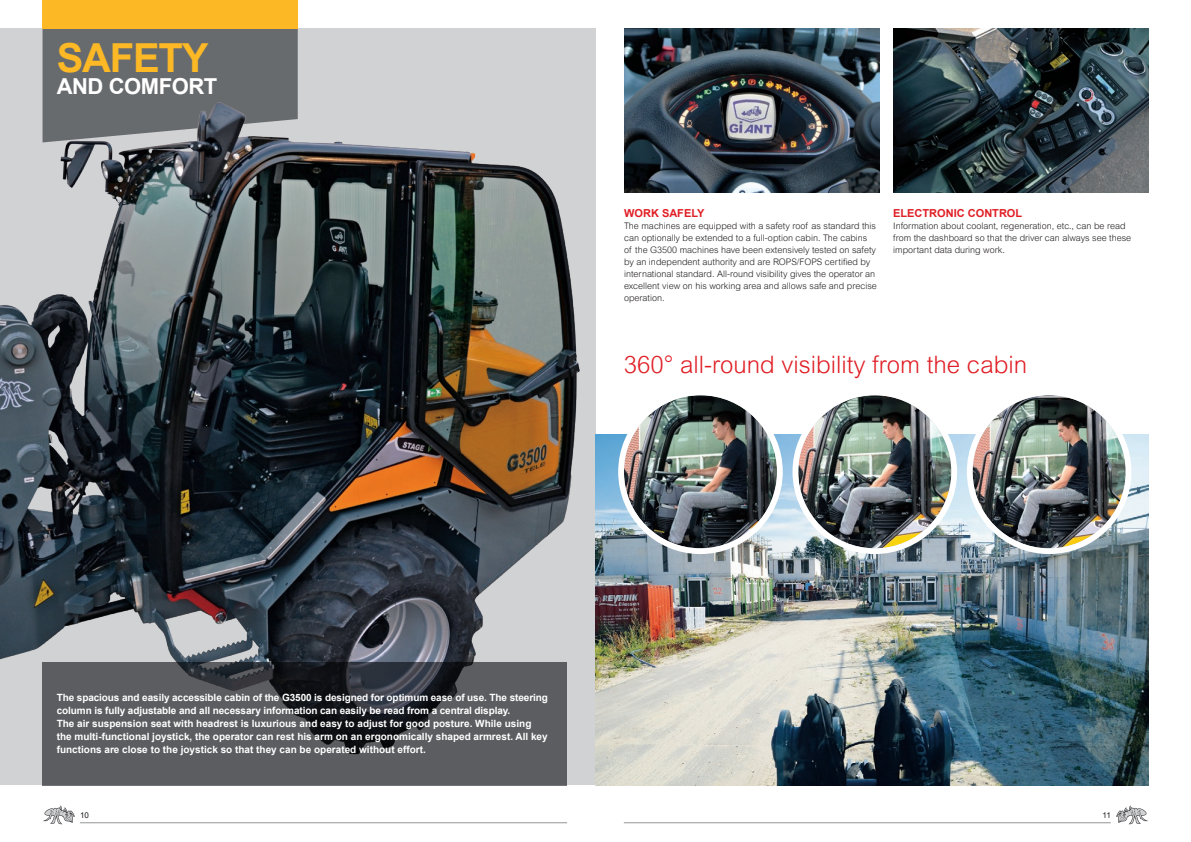
<style>
.page{position:relative;width:1191px;height:842px;background:#fff}
.page>*{position:absolute;margin:0;border:0;box-sizing:border-box;transform-origin:0 0}
.t1{font:700 40px "Arial";letter-spacing:-.03em;color:#fcb825}
.t2{font:300 24px "Arial";color:#e01e25}
.t3{font:700 22px "Arial";letter-spacing:-.02em;color:#fff}
.t4{font:700 11px "Arial";color:#e01e25}
.t5{font:700 10px/13px "Arial";color:#fff}
.t6{font:300 9px/12px "Arial";color:#231f20}
.t7{font:8px "Arial";color:#231f20}
</style>
<div class="page">
<div style="left:0;top:28px;width:595px;height:757px;background:#d1d2d4"></div>
<div style="left:43px;top:28px;width:255px;height:66px;background:#686b6e"></div>
<div style="left:43px;top:0;width:255px;height:28px;background:#fcb825"></div>
<img style="left:0;top:94px;width:580px;height:691px">
<img style="left:893px;top:28px;width:255px;height:165px">
<img style="left:624px;top:28px;width:255px;height:165px">
<img style="left:595px;top:434px;width:553px;height:351px">
<svg style="left:969px;top:392px;width:159px;height:159px"></svg>
<img style="left:972px;top:395px;width:153px;height:153px;border-radius:77px">
<div style="left:967px;top:389px;width:164px;height:165px;border:6px solid #fff;border-radius:50%"></div>
<svg style="left:621px;top:392px;width:159px;height:159px"></svg>
<img style="left:624px;top:395px;width:153px;height:153px;border-radius:77px">
<div style="left:618px;top:389px;width:164px;height:165px;border:6px solid #fff;border-radius:50%"></div>
<svg style="left:795px;top:392px;width:159px;height:159px"></svg>
<img style="left:798px;top:395px;width:153px;height:153px;border-radius:77px">
<div style="left:792px;top:389px;width:165px;height:165px;border:6px solid #fff;border-radius:50%"></div>
<svg style="left:43px;top:662px;width:524px;height:123px;background:#4e4f54"></svg>
<svg style="left:43px;top:805px;width:32px;height:19px"></svg>
<svg style="left:1116px;top:805px;width:32px;height:19px"></svg>
<hr style="left:80px;top:822px;width:487px;height:1px;background:#939598">
<hr style="left:624px;top:822px;width:486px;height:1px;background:#939598">
<h1 class="t1" style="left:57px;top:31px;width:153px">SAFETY</h1>
<h3 class="t3" style="left:57px;top:71px;width:162px">AND COMFORT</h3>
<p class="t4" style="left:624px;top:206px;width:82px">WORK SAFELY</p>
<p class="t6" style="left:624px;top:220px;width:254px">The machines are equipped with a safety roof as standard this can optionally be extended to a full-option cabin. The cabins of the G3500 machines have been extensively tested on safety by an independent authority and are ROPS/FOPS certified by international standard. All-round visibility gives the operator an excellent view on his working area and allows safe and precise operation.</p>
<p class="t4" style="left:893px;top:206px;width:130px">ELECTRONIC CONTROL</p>
<p class="t6" style="left:893px;top:220px;width:239px">Information about coolant, regeneration, etc., can be read from the dashboard so that the driver can always see these important data during work.</p>
<h2 class="t2" style="left:624px;top:351px;width:405px">360° all-round visibility from the cabin</h2>
<p class="t5" style="left:57px;top:691px;width:493px">The spacious and easily accessible cabin of the G3500 is designed for optimum ease of use. The steering column is fully adjustable and all necessary information can easily be read from a central display.<br>The air suspension seat with headrest is luxurious and easy to adjust for good posture. While using the multi-functional joystick, the operator can rest his arm on an ergonomically shaped armrest. All key functions are close to the joystick so that they can be operated without effort.</p>
<p class="t7" style="left:80px;top:810px;width:10px">10</p>
<p class="t7" style="left:1102px;top:810px;width:10px">11</p>
</div>
